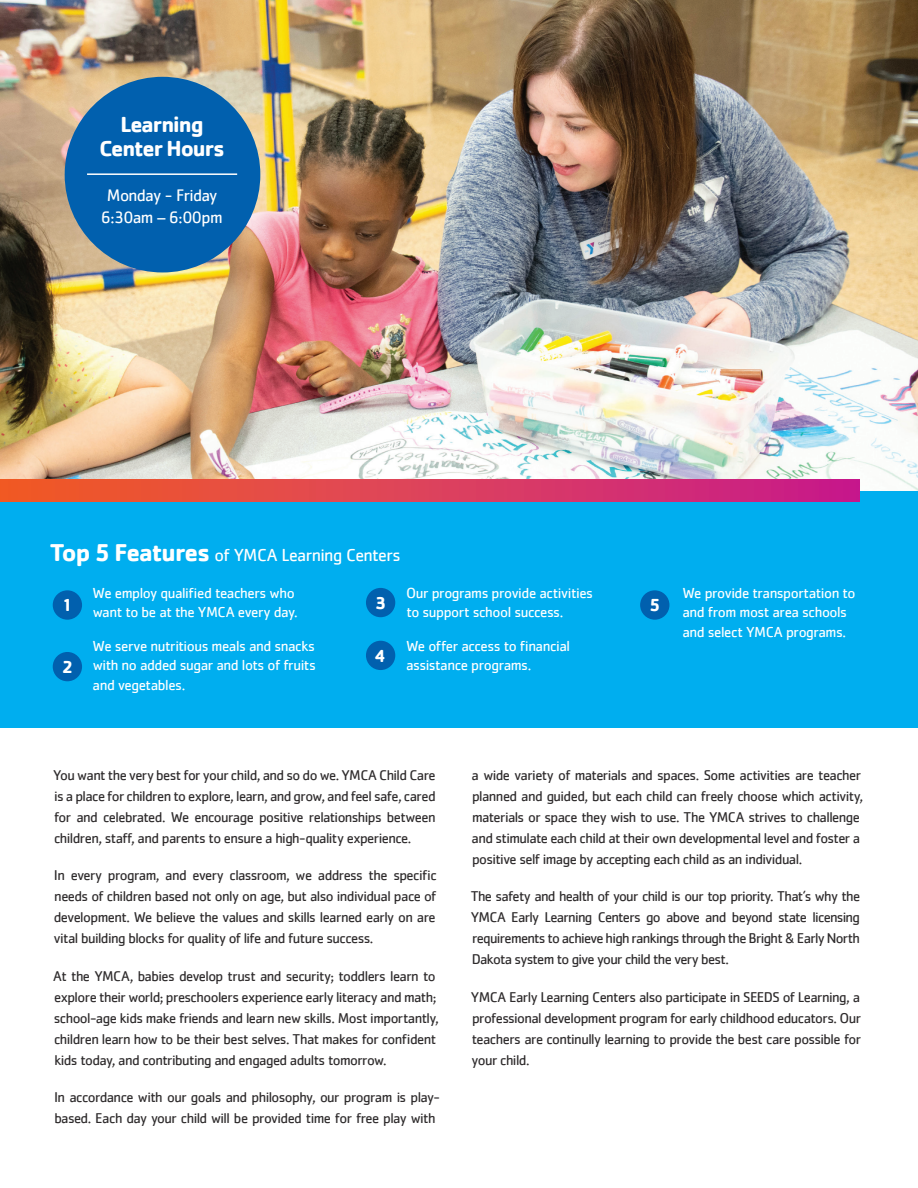
<style>
.page{position:relative;width:918px;height:1188px;background:#fff}
.page>*{position:absolute;margin:0;border:0;box-sizing:border-box;transform-origin:0 0}
.t1{font:700 22.5px/24px "Cachet";letter-spacing:-.045em;color:#fff;text-align:center}
.t2{font:18px "Cachet";letter-spacing:-.035em;color:#fff}
.t3{font:700 18px "Cachet";color:#fff}
.t4{font:17.25px/21.8px "Cachet";letter-spacing:-.04em;color:#fff;text-align:center}
.t5{font:15px/19.5px "Cachet";letter-spacing:-.03em;color:#fff}
.t6{font:14.7px/21px "Cachet";letter-spacing:-.04em;color:#2e2b2c;text-align:justify}
.s1{font-weight:700;font-size:25.2px}
</style>
<div class="page">
<div style="left:0;top:490px;width:918px;height:238px;background:#00aeef"></div>
<img style="left:0;top:0;width:918px;height:490px">
<div style="left:0;top:479px;width:859px;height:22px;background:linear-gradient(to right,#f25f24,#c71d8e)"></div>
<div style="left:53px;top:590px;width:29px;height:30px;background:#0160ae;border-radius:50%"></div>
<div style="left:65px;top:77px;width:195px;height:195px;background:#0160ae;border-radius:50%"></div>
<hr style="left:87px;top:173px;width:150px;height:2px;background:#fff">
<div style="left:53px;top:652px;width:29px;height:29px;background:#0160ae;border-radius:50%"></div>
<div style="left:366px;top:588px;width:29px;height:29px;background:#0160ae;border-radius:50%"></div>
<div style="left:366px;top:641px;width:29px;height:29px;background:#0160ae;border-radius:50%"></div>
<div style="left:640px;top:590px;width:29px;height:30px;background:#0160ae;border-radius:50%"></div>
<h1 class="t1" style="left:99px;top:111px;width:127px">Learning<br>Center Hours</h1>
<p class="t4" style="left:101px;top:184px;width:123px">Monday - Friday<br>6:30am – 6:00pm</p>
<p class="t2" style="left:50px;top:545px;width:353px"><span class="s1">Top 5 Features</span> of YMCA Learning Centers</p>
<p class="t3" style="left:62px;top:594px;width:13px">1</p>
<p class="t5" style="left:93px;top:583px;width:207px">We employ qualified teachers who want to be at the YMCA every day.</p>
<p class="t3" style="left:375px;top:591px;width:13px">3</p>
<p class="t5" style="left:406px;top:583px;width:189px">Our programs provide activities to support school success.</p>
<p class="t3" style="left:375px;top:644px;width:13px">4</p>
<p class="t5" style="left:406px;top:636px;width:165px">We offer access to financial assistance programs.</p>
<p class="t5" style="left:93px;top:636px;width:225px;text-align:justify">We serve nutritious meals and snacks with no added sugar and lots of fruits and vegetables.</p>
<p class="t3" style="left:62px;top:655px;width:13px">2</p>
<p class="t3" style="left:649px;top:594px;width:13px">5</p>
<p class="t5" style="left:682px;top:583px;width:175px">We provide transportation to and from most area schools and select YMCA programs.</p>
<p class="t6" style="left:53px;top:764px;width:384px">You want the very best for your child, and so do we. YMCA Child Care is a place for children to explore, learn, and grow, and feel safe, cared for and celebrated. We encourage positive relationships between children, staff, and parents to ensure a high-quality experience.</p>
<p class="t6" style="left:54px;top:864px;width:385px">In every program, and every classroom, we address the specific needs of children based not only on age, but also individual pace of development. We believe the values and skills learned early on are vital building blocks for quality of life and future success.</p>
<p class="t6" style="left:53px;top:965px;width:387px;text-align:left">At the YMCA, babies develop trust and security; toddlers learn to explore their world; preschoolers experience early literacy and math; school-age kids make friends and learn new skills. Most importantly, children learn how to be their best selves. That makes for confident kids today, and contributing and engaged adults tomorrow.</p>
<p class="t6" style="left:54px;top:1086px;width:388px">In accordance with our goals and philosophy, our program is play&shy;based. Each day your child will be provided time for free play with</p>
<p class="t6" style="left:472px;top:764px;width:393px;text-align:left">a wide variety of materials and spaces. Some activities are teacher planned and guided, but each child can freely choose which activity, materials or space they wish to use. The YMCA strives to challenge and stimulate each child at their own developmental level and foster a positive self image by accepting each child as an individual.</p>
<p class="t6" style="left:471px;top:885px;width:391px">The safety and health of your child is our top priority. That’s why the YMCA Early Learning Centers go above and beyond state licensing requirements to achieve high rankings through the Bright &amp; Early North Dakota system to give your child the very best.</p>
<p class="t6" style="left:471px;top:986px;width:392px">YMCA Early Learning Centers also participate in SEEDS of Learning, a professional development program for early childhood educators. Our teachers are continully learning to provide the best care possible for your child.</p>
</div>
